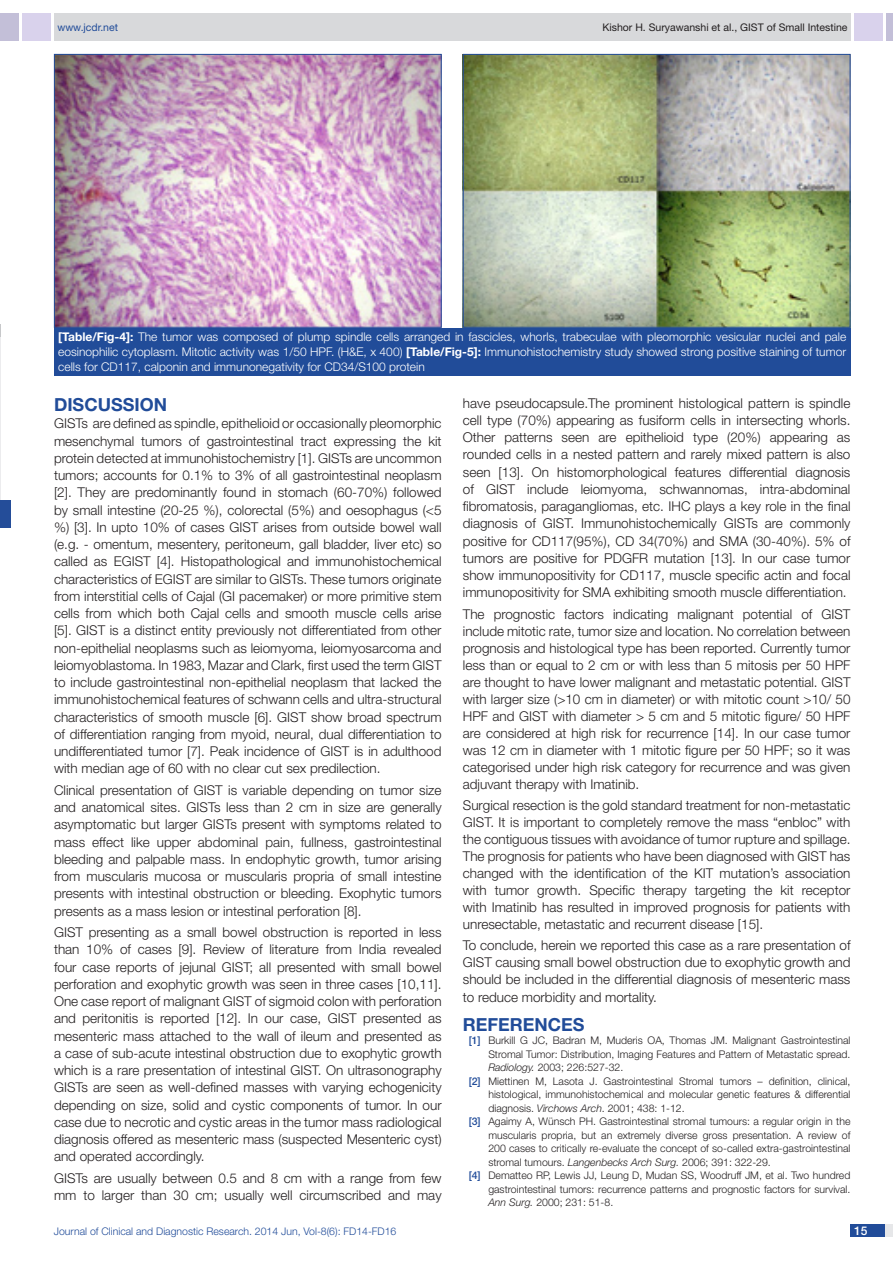
<style>
.page{position:relative;width:893px;height:1263px;background:#fff}
.page>*{position:absolute;margin:0;border:0;box-sizing:border-box;transform-origin:0 0}
.Level_1{font:700 18px "Helvetica Neue";color:#214c99}
.Body_text{font:300 13.5px/17.2px "Helvetica Neue";color:#231f20;text-align:justify}
.Table_text{font:300 12px/15px "Helvetica Neue";color:#fff;text-align:justify}
.t1{font:500 12px "Helvetica Neue";color:#fff}
.t2{font:300 10.5px "Helvetica Neue";color:#231f20}
.t3{font:300 10.5px "Helvetica Neue";color:#214c99}
.t4{font:10.5px "Helvetica Neue";color:#231f20}
.t5{font:10.5px "Helvetica Neue";color:#214c99}
.s1{font-weight:700}
.s2{font-weight:500;color:#214c99}
.s3{font-style:italic}
</style>
<div class="page">
<div style="left:54px;top:13px;width:796px;height:28px;background:#d8d9db"></div>
<div style="left:0;top:13px;width:19px;height:28px;background:#c3bfd8"></div>
<div style="left:22px;top:13px;width:29px;height:28px;background:#d9d2ec"></div>
<div style="left:886px;top:13px;width:7px;height:28px;background:#c3bfd8"></div>
<div style="left:854px;top:13px;width:29px;height:28px;background:#d9d2ec"></div>
<div style="left:850px;top:1224px;width:43px;height:13px;background:#e6e7e9"></div>
<div style="left:850px;top:1224px;width:35px;height:13px;background:#214c99"></div>
<hr style="left:0;top:335px;width:1px;height:165px;background:#ececee">
<svg style="left:0;top:325px;width:1px;height:12px"></svg>
<div style="left:0;top:500px;width:11px;height:28px;background:#244d99"></div>
<div style="left:54px;top:328px;width:796px;height:48px;background:#214c99"></div>
<img style="left:56px;top:56px;width:384px;height:270px">
<div style="left:54px;top:54px;width:388px;height:274px;border:1px solid #214c99"></div>
<img style="left:465px;top:56px;width:383px;height:270px">
<div style="left:463px;top:54px;width:387px;height:274px;border:1px solid #214c99"></div>
<p class="t5" style="left:57px;top:21px;width:62px">www.jcdr.net</p>
<p class="t4" style="left:602px;top:21px;width:247px">Kishor H. Suryawanshi et al., GIST of Small Intestine</p>
<p class="Table_text" style="left:58px;top:329px;width:789px"><span class="s1">[TABLE/FIG-4]:</span> The tumor was composed of plump spindle cells arranged in fascicles, whorls, trabeculae with pleomorphic vesicular nuclei and pale eosinophilic cytoplasm. Mitotic activity was 1/50 HPF. (H&amp;E, x 400) <span class="s1">[TABLE/FIG-5]:</span> Immunohistochemistry study showed strong positive staining of tumor cells for CD117, calponin and immunonegativity for CD34/S100 protein</p>
<p class="Level_1" style="left:54px;top:394px;width:115px">DISCUSSION</p>
<p class="Body_text" style="left:54px;top:415px;width:389px">GISTs are defined as spindle, epithelioid or occasionally pleomorphic mesenchymal tumors of gastrointestinal tract expressing the kit protein detected at immunohistochemistry [1]. GISTs are uncommon tumors; accounts for 0.1% to 3% of all gastrointestinal neoplasm [2]. They are predominantly found in stomach (60-70%) followed by small intestine (20-25 %), colorectal (5%) and oesophagus (&lt;5 %) [3]. In upto 10% of cases GIST arises from outside bowel wall (e.g. - omentum, mesentery, peritoneum, gall bladder, liver etc) so called as EGIST [4]. Histopathological and immunohistochemical characteristics of EGIST are similar to GISTs. These tumors originate from interstitial cells of Cajal (GI pacemaker) or more primitive stem cells from which both Cajal cells and smooth muscle cells arise [5]. GIST is a distinct entity previously not differentiated from other non-epithelial neoplasms such as leiomyoma, leiomyosarcoma and leiomyoblastoma. In 1983, Mazar and Clark, first used the term GIST to include gastrointestinal non-epithelial neoplasm that lacked the immunohistochemical features of schwann cells and ultra-structural characteristics of smooth muscle [6]. GIST show broad spectrum of differentiation ranging from myoid, neural, dual differentiation to undifferentiated tumor [7]. Peak incidence of GIST is in adulthood with median age of 60 with no clear cut sex predilection.</p>
<p class="Body_text" style="left:54px;top:781px;width:389px">Clinical presentation of GIST is variable depending on tumor size and anatomical sites. GISTs less than 2 cm in size are generally asymptomatic but larger GISTs present with symptoms related to mass effect like upper abdominal pain, fullness, gastrointestinal bleeding and palpable mass. In endophytic growth, tumor arising from muscularis mucosa or muscularis propria of small intestine presents with intestinal obstruction or bleeding. Exophytic tumors presents as a mass lesion or intestinal perforation [8].</p>
<p class="Body_text" style="left:54px;top:923px;width:389px">GIST presenting as a small bowel obstruction is reported in less than 10% of cases [9]. Review of literature from India revealed four case reports of jejunal GIST; all presented with small bowel perforation and exophytic growth was seen in three cases [10,11].<br>One case report of malignant GIST of sigmoid colon with perforation and peritonitis is reported [12]. In our case, GIST presented as mesenteric mass attached to the wall of ileum and presented as a case of sub-acute intestinal obstruction due to exophytic growth which is a rare presentation of intestinal GIST. On ultrasonography GISTs are seen as well-defined masses with varying echogenicity depending on size, solid and cystic components of tumor. In our case due to necrotic and cystic areas in the tumor mass radiological diagnosis offered as mesenteric mass (suspected Mesenteric cyst) and operated accordingly.</p>
<p class="Body_text" style="left:54px;top:1169px;width:389px">GISTs are usually between 0.5 and 8 cm with a range from few mm to larger than 30 cm; usually well circumscribed and may</p>
<p class="Body_text" style="left:463px;top:394px;width:389px">have pseudocapsule.The prominent histological pattern is spindle cell type (70%) appearing as fusiform cells in intersecting whorls.<br>Other patterns seen are epithelioid type (20%) appearing as rounded cells in a nested pattern and rarely mixed pattern is also seen [13]. On histomorphological features differential diagnosis of GIST include leiomyoma, schwannomas, intra-abdominal fibromatosis, paragangliomas, etc. IHC plays a key role in the final diagnosis of GIST. Immunohistochemically GISTs are commonly positive for CD117(95%), CD 34(70%) and SMA (30-40%). 5% of tumors are positive for PDGFR mutation [13]. In our case tumor show immunopositivity for CD117, muscle specific actin and focal immunopositivity for SMA exhibiting smooth muscle differentiation.</p>
<p class="Body_text" style="left:463px;top:605px;width:389px">The prognostic factors indicating malignant potential of GIST include mitotic rate, tumor size and location. No correlation between prognosis and histological type has been reported. Currently tumor less than or equal to 2 cm or with less than 5 mitosis per 50 HPF are thought to have lower malignant and metastatic potential. GIST with larger size (&gt;10 cm in diameter) or with mitotic count &gt;10/ 50<br>HPF and GIST with diameter &gt; 5 cm and 5 mitotic figure/ 50 HPF are considered at high risk for recurrence [14]. In our case tumor was 12 cm in diameter with 1 mitotic figure per 50 HPF; so it was categorised under high risk category for recurrence and was given adjuvant therapy with Imatinib.</p>
<p class="Body_text" style="left:463px;top:796px;width:389px">Surgical resection is the gold standard treatment for non-metastatic GIST. It is important to completely remove the mass “enbloc” with the contiguous tissues with avoidance of tumor rupture and spillage.<br>The prognosis for patients who have been diagnosed with GIST has changed with the identification of the KIT mutation’s association with tumor growth. Specific therapy targeting the kit receptor with Imatinib has resulted in improved prognosis for patients with unresectable, metastatic and recurrent disease [15].</p>
<p class="Body_text" style="left:463px;top:936px;width:389px">To conclude, herein we reported this case as a rare presentation of GIST causing small bowel obstruction due to exophytic growth and should be included in the differential diagnosis of mesenteric mass to reduce morbidity and mortality.</p>
<p class="Level_1" style="left:463px;top:1013px;width:123px">REFERENCES</p>
<p class="t2" style="left:469px;top:1034px;width:383px"><span class="s2">[1]</span> Burkill G JC, Badran M, Muderis OA, Thomas JM. Malignant Gastrointestinal</p>
<p class="t2" style="left:488px;top:1047px;width:364px">Stromal Tumor: Distribution, Imaging Features and Pattern of Metastatic spread.</p>
<p class="t2" style="left:488px;top:1061px;width:137px"><span class="s3">Radiology.</span> 2003; 226:527-32.</p>
<p class="t2" style="left:469px;top:1074px;width:383px"><span class="s2">[2]</span> Miettinen M, Lasota J. Gastrointestinal Stromal tumors – definition, clinical,</p>
<p class="t2" style="left:488px;top:1088px;width:364px">histological, immunohistochemical and molecular genetic features &amp; differential</p>
<p class="t2" style="left:488px;top:1101px;width:198px">diagnosis. <span class="s3">Virchows Arch</span>. 2001; 438: 1-12.</p>
<p class="t2" style="left:469px;top:1115px;width:383px"><span class="s2">[3]</span> Agaimy A, Wünsch PH. Gastrointestinal stromal tumours: a regular origin in the</p>
<p class="t2" style="left:488px;top:1128px;width:364px">muscularis propria, but an extremely diverse gross presentation. A review of</p>
<p class="t2" style="left:488px;top:1142px;width:364px">200 cases to critically re-evaluate the concept of so-called extra-gastrointestinal</p>
<p class="t2" style="left:488px;top:1155px;width:284px">stromal tumours. <span class="s3">Langenbecks Arch Surg.</span> 2006; 391: 322-29.</p>
<p class="t2" style="left:469px;top:1169px;width:383px"><span class="s2">[4]</span> Dematteo RP, Lewis JJ, Leung D, Mudan SS, Woodruff JM, et al. Two hundred</p>
<p class="t2" style="left:488px;top:1182px;width:364px">gastrointestinal tumors: recurrence patterns and prognostic factors for survival.</p>
<p class="t2" style="left:488px;top:1196px;width:126px"><span class="s3">Ann Surg.</span> 2000; 231: 51-8.</p>
<p class="t3" style="left:54px;top:1225px;width:344px">Journal of Clinical and Diagnostic Research. 2014 Jun, Vol-8(6): FD14-FD16</p>
<p class="t1" style="left:854px;top:1223px;width:15px">15</p>
</div>
